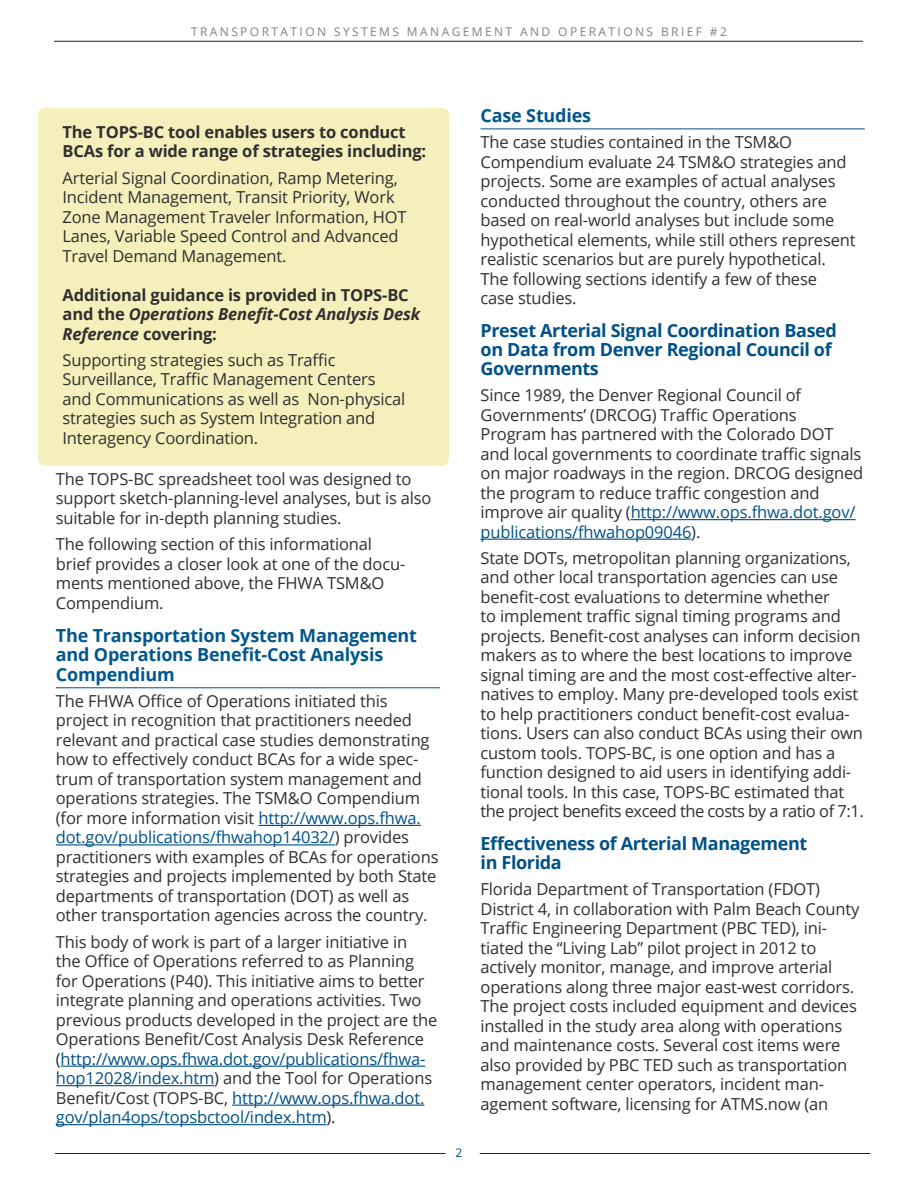
<style>
.page{position:relative;width:918px;height:1188px;background:#fff}
.page>*{position:absolute;margin:0;border:0;box-sizing:border-box;transform-origin:0 0}
.Heading3{font:700 18px/19.2px "Open Sans";letter-spacing:-.02em;color:#005187}
.Heading2{font:700 18px/19.5px "Open Sans";letter-spacing:-.01em;color:#00578c}
.Body_Text{font:16.5px/19.5px "Open Sans";letter-spacing:-.01em;color:#312f30}
.Body_Text-2{font:700 16.5px/19.5px "Open Sans";letter-spacing:-.01em;color:#312f30}
.t1{font:12px "Open Sans";letter-spacing:.2em;color:#808285}
.Body_Text-3{font:12px "Open Sans";color:#005187}
.s1{font-style:italic}
.s2{color:#005187}
</style>
<div class="page">
<hr style="left:54px;top:41px;width:809px;height:1px;background:#231f20">
<hr style="left:55px;top:1153px;width:391px;height:1px;background:#231f20">
<hr style="left:480px;top:1153px;width:390px;height:1px;background:#231f20">
<hr style="left:56px;top:687px;width:384px;height:1px;background:#005187">
<hr style="left:258px;top:825px;width:163px;height:1px;background:#005187">
<hr style="left:56px;top:844px;width:279px;height:1px;background:#005187">
<hr style="left:61px;top:1066px;width:364px;height:1px;background:#005187">
<hr style="left:56px;top:1085px;width:158px;height:1px;background:#005187">
<hr style="left:232px;top:1105px;width:192px;height:1px;background:#005187">
<hr style="left:56px;top:1124px;width:271px;height:1px;background:#005187">
<hr style="left:481px;top:129px;width:384px;height:1px;background:#005187">
<hr style="left:631px;top:519px;width:225px;height:1px;background:#005187">
<hr style="left:481px;top:539px;width:210px;height:1px;background:#005187">
<div style="left:38px;top:108px;width:411px;height:358px;background:#f4efbb;border-radius:7px"></div>
<p class="t1" style="left:191px;top:24px;width:537px">TRANSPORTATION SYSTEMS MANAGEMENT AND OPERATIONS BRIEF #2</p>
<p class="Body_Text-2" style="left:63px;top:122px;width:365px">The TOPS-BC tool enables users to conduct<br>BCAs for a wide range of strategies including:</p>
<p class="Body_Text" style="left:63px;top:168px;width:346px">Arterial Signal Coordination, Ramp Metering, Incident Management, Transit Priority, Work Zone Management Traveler Information, HOT Lanes, Variable Speed Control and Advanced Travel Demand Management.</p>
<p class="Body_Text-2" style="left:63px;top:285px;width:359px">Additional guidance is provided in TOPS-BC and the <span class="s1">Operations Benefit-Cost Analysis Desk<br>Reference</span> covering:</p>
<p class="Body_Text" style="left:63px;top:350px;width:344px">Supporting strategies such as Traffic Surveillance, Traffic Management Centers and Communications as well as Non-physical strategies such as System Integration and Interagency Coordination.</p>
<p class="Body_Text" style="left:56px;top:469px;width:377px">The TOPS-BC spreadsheet tool was designed to support sketch-planning-level analyses, but is also suitable for in-depth planning studies.</p>
<p class="Body_Text" style="left:56px;top:534px;width:351px">The following section of this informational brief provides a closer look at one of the docu&shy;ments mentioned above, the FHWA TSM&amp;O Compendium.</p>
<p class="Heading2" style="left:56px;top:625px;width:363px">The Transportation System Management and Operations Benefit-Cost Analysis<br>Compendium</p>
<p class="Body_Text" style="left:56px;top:691px;width:384px">The FHWA Office of Operations initiated this project in recognition that practitioners needed relevant and practical case studies demonstrating how to effectively conduct BCAs for a wide spec&shy;trum of transportation system management and operations strategies. The TSM&amp;O Compendium (for more information visit <span class="s2">http://www.ops.fhwa. dot.gov/publications/fhwahop14032/</span>) provides practitioners with examples of BCAs for operations strategies and projects implemented by both State departments of transportation (DOT) as well as other transportation agencies across the country.</p>
<p class="Body_Text" style="left:56px;top:932px;width:383px">This body of work is part of a larger initiative in<br>the Office of Operations referred to as Planning for Operations (P40). This initiative aims to better integrate planning and operations activities. Two previous products developed in the project are the Operations Benefit/Cost Analysis Desk Reference (<span class="s2">http://www.ops.fhwa.dot.gov/publications/fhwa&shy;hop12028/index.htm</span>) and the Tool for Operations Benefit/Cost (TOPS-BC, <span class="s2">http://www.ops.fhwa.dot. gov/plan4ops/topsbctool/index.htm</span>).</p>
<p class="Body_Text-3" style="left:456px;top:1144px;width:8px">2</p>
<p class="Heading2" style="left:481px;top:105px;width:112px">Case Studies</p>
<p class="Body_Text" style="left:481px;top:132px;width:377px">The case studies contained in the TSM&amp;O Compendium evaluate 24 TSM&amp;O strategies and projects. Some are examples of actual analyses conducted throughout the country, others are based on real-world analyses but include some hypothetical elements, while still others represent realistic scenarios but are purely hypothetical.<br>The following sections identify a few of these<br>case studies.</p>
<p class="Heading3" style="left:481px;top:320px;width:358px">Preset Arterial Signal Coordination Based on Data from Denver Regional Council of<br>Governments</p>
<p class="Body_Text" style="left:481px;top:385px;width:384px">Since 1989, the Denver Regional Council of Governments’ (DRCOG) Traffic Operations Program has partnered with the Colorado DOT and local governments to coordinate traffic signals on major roadways in the region. DRCOG designed the program to reduce traffic congestion and improve air quality (<span class="s2">http://www.ops.fhwa.dot.gov/ publications/fhwahop09046</span>).</p>
<p class="Body_Text" style="left:481px;top:548px;width:385px">State DOTs, metropolitan planning organizations, and other local transportation agencies can use benefit-cost evaluations to determine whether<br>to implement traffic signal timing programs and projects. Benefit-cost analyses can inform decision makers as to where the best locations to improve signal timing are and the most cost-effective alter&shy;natives to employ. Many pre-developed tools exist to help practitioners conduct benefit-cost evalua&shy;tions. Users can also conduct BCAs using their own custom tools. TOPS-BC, is one option and has a function designed to aid users in identifying addi&shy;tional tools. In this case, TOPS-BC estimated that the project benefits exceed the costs by a ratio of 7:1.</p>
<p class="Heading3" style="left:481px;top:833px;width:328px">Effectiveness of Arterial Management in Florida</p>
<p class="Body_Text" style="left:481px;top:879px;width:380px">Florida Department of Transportation (FDOT)<br>District 4, in collaboration with Palm Beach County Traffic Engineering Department (PBC TED), ini&shy;tiated the “Living Lab” pilot project in 2012 to actively monitor, manage, and improve arterial operations along three major east-west corridors.<br>The project costs included equipment and devices installed in the study area along with operations and maintenance costs. Several cost items were also provided by PBC TED such as transportation management center operators, incident man&shy;agement software, licensing for ATMS.now (an</p>
</div>
